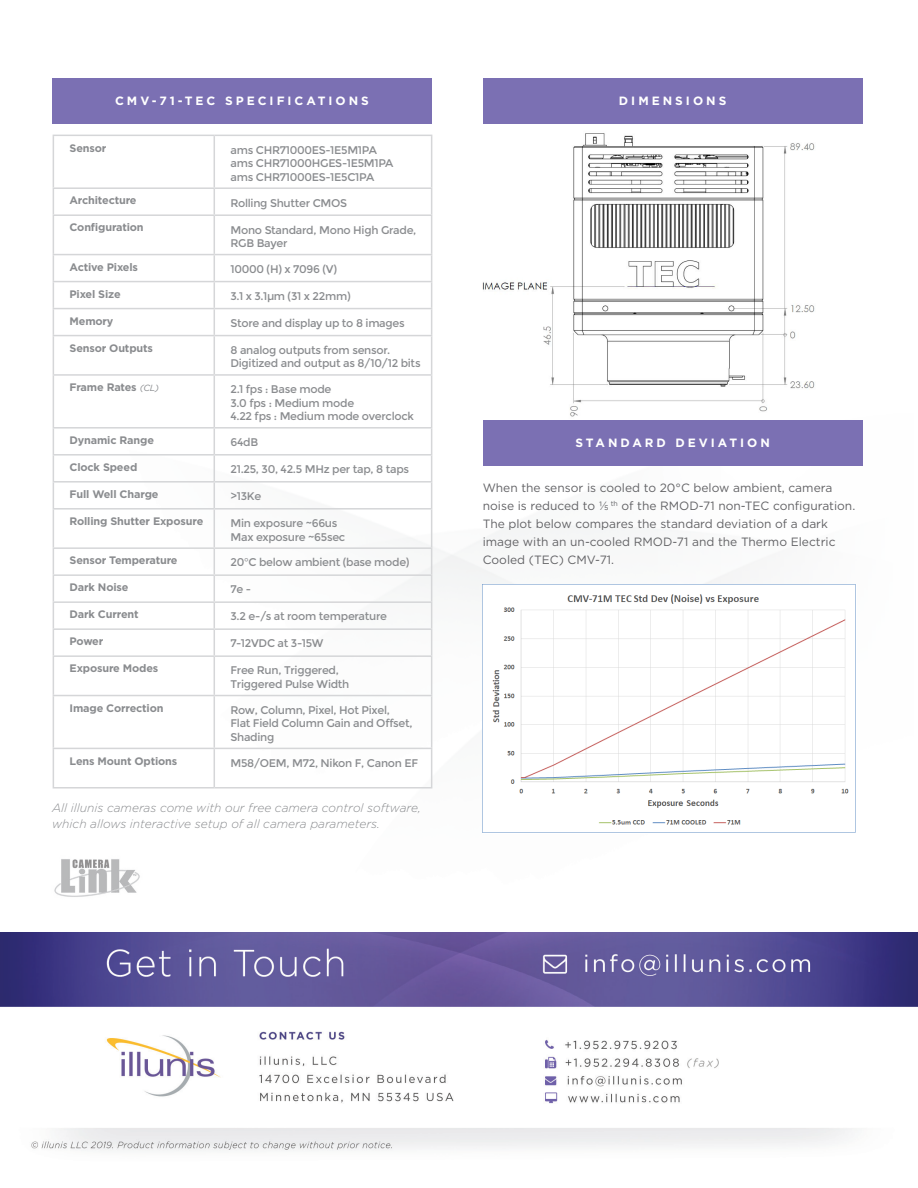
<style>
.page{position:relative;width:918px;height:1188px;background:#fff}
.page>*{position:absolute;margin:0;border:0;box-sizing:border-box;transform-origin:0 0}
.t1{font:12px/18px "Gotham";color:#636366}
.t2{font:italic 300 12px "Gotham";color:#8a8c8f}
.t3{font:700 12px "Gotham";letter-spacing:.25em;color:#fff}
.t4{font:11.1px/13.5px "Montserrat";letter-spacing:-.025em;color:#8a8c8f}
.t5{font:700 10.8px "Gotham";letter-spacing:-.015em;color:#8a8c8f}
.s1{font-weight:400;font-style:italic;font-size:9px}
</style>
<div class="page">
<img style="left:0;top:200px;width:918px;height:733px">
<img style="left:0;top:933px;width:918px;height:218px">
<img style="left:477px;top:123px;width:353px;height:303px">
<div style="left:483px;top:78px;width:380px;height:45px;background:#7b70b3"></div>
<div style="left:52px;top:78px;width:380px;height:45px;background:#7b70b3"></div>
<img style="left:51px;top:854px;width:92px;height:49px">
<div style="left:483px;top:421px;width:380px;height:45px;background:#7b70b3"></div>
<hr style="left:53px;top:135px;width:161px;height:1px;background:#d5d6d8">
<hr style="left:53px;top:136px;width:1px;height:51px;background:#d5d6d8">
<hr style="left:214px;top:135px;width:218px;height:1px;background:#d5d6d8">
<hr style="left:214px;top:136px;width:1px;height:51px;background:#d5d6d8">
<hr style="left:431px;top:136px;width:1px;height:51px;background:#d5d6d8">
<hr style="left:53px;top:187px;width:161px;height:2px;background:#d5d6d8">
<svg style="left:53px;top:189px;width:1px;height:25px"></svg>
<hr style="left:214px;top:187px;width:218px;height:2px;background:#d5d6d8">
<svg style="left:214px;top:189px;width:1px;height:25px"></svg>
<svg style="left:431px;top:189px;width:1px;height:25px"></svg>
<hr style="left:53px;top:214px;width:161px;height:2px;background:#d5d6d8">
<hr style="left:53px;top:216px;width:1px;height:38px;background:#d5d6d8">
<hr style="left:214px;top:214px;width:218px;height:2px;background:#d5d6d8">
<hr style="left:214px;top:216px;width:1px;height:38px;background:#d5d6d8">
<hr style="left:431px;top:216px;width:1px;height:38px;background:#d5d6d8">
<hr style="left:53px;top:254px;width:161px;height:1px;background:#d5d6d8">
<hr style="left:214px;top:254px;width:218px;height:1px;background:#d5d6d8">
<hr style="left:53px;top:281px;width:161px;height:1px;background:#d5d6d8">
<hr style="left:214px;top:281px;width:218px;height:1px;background:#d5d6d8">
<hr style="left:53px;top:308px;width:161px;height:1px;background:#d5d6d8">
<svg style="left:53px;top:255px;width:1px;height:80px"></svg>
<hr style="left:214px;top:308px;width:218px;height:1px;background:#d5d6d8">
<svg style="left:214px;top:255px;width:1px;height:80px"></svg>
<svg style="left:431px;top:255px;width:1px;height:80px"></svg>
<hr style="left:53px;top:335px;width:161px;height:1px;background:#d5d6d8">
<hr style="left:53px;top:336px;width:1px;height:38px;background:#d5d6d8">
<hr style="left:214px;top:335px;width:218px;height:1px;background:#d5d6d8">
<hr style="left:214px;top:336px;width:1px;height:38px;background:#d5d6d8">
<hr style="left:431px;top:336px;width:1px;height:38px;background:#d5d6d8">
<hr style="left:53px;top:374px;width:161px;height:2px;background:#d5d6d8">
<hr style="left:53px;top:376px;width:1px;height:51px;background:#d5d6d8">
<hr style="left:214px;top:374px;width:218px;height:2px;background:#d5d6d8">
<hr style="left:214px;top:376px;width:1px;height:51px;background:#d5d6d8">
<hr style="left:431px;top:376px;width:1px;height:51px;background:#d5d6d8">
<hr style="left:53px;top:427px;width:161px;height:2px;background:#d5d6d8">
<hr style="left:214px;top:427px;width:218px;height:2px;background:#d5d6d8">
<hr style="left:53px;top:454px;width:161px;height:2px;background:#d5d6d8">
<hr style="left:214px;top:454px;width:218px;height:2px;background:#d5d6d8">
<hr style="left:53px;top:481px;width:161px;height:2px;background:#d5d6d8">
<svg style="left:53px;top:429px;width:1px;height:79px"></svg>
<hr style="left:214px;top:481px;width:218px;height:2px;background:#d5d6d8">
<svg style="left:214px;top:429px;width:1px;height:79px"></svg>
<svg style="left:431px;top:429px;width:1px;height:79px"></svg>
<hr style="left:53px;top:508px;width:161px;height:2px;background:#d5d6d8">
<hr style="left:53px;top:510px;width:1px;height:37px;background:#d5d6d8">
<hr style="left:214px;top:508px;width:218px;height:2px;background:#d5d6d8">
<hr style="left:214px;top:510px;width:1px;height:37px;background:#d5d6d8">
<hr style="left:431px;top:510px;width:1px;height:37px;background:#d5d6d8">
<hr style="left:53px;top:547px;width:161px;height:2px;background:#d5d6d8">
<hr style="left:214px;top:547px;width:218px;height:2px;background:#d5d6d8">
<hr style="left:53px;top:574px;width:161px;height:2px;background:#d5d6d8">
<hr style="left:214px;top:574px;width:218px;height:2px;background:#d5d6d8">
<hr style="left:53px;top:601px;width:161px;height:2px;background:#d5d6d8">
<hr style="left:214px;top:601px;width:218px;height:2px;background:#d5d6d8">
<hr style="left:53px;top:628px;width:161px;height:2px;background:#d5d6d8">
<svg style="left:53px;top:549px;width:1px;height:106px"></svg>
<hr style="left:214px;top:628px;width:218px;height:2px;background:#d5d6d8">
<svg style="left:214px;top:549px;width:1px;height:106px"></svg>
<svg style="left:431px;top:549px;width:1px;height:106px"></svg>
<hr style="left:53px;top:655px;width:161px;height:2px;background:#d5d6d8">
<hr style="left:53px;top:657px;width:1px;height:38px;background:#d5d6d8">
<hr style="left:214px;top:655px;width:218px;height:2px;background:#d5d6d8">
<hr style="left:214px;top:657px;width:1px;height:38px;background:#d5d6d8">
<hr style="left:431px;top:657px;width:1px;height:38px;background:#d5d6d8">
<hr style="left:53px;top:695px;width:161px;height:1px;background:#d5d6d8">
<hr style="left:53px;top:696px;width:1px;height:52px;background:#d5d6d8">
<hr style="left:214px;top:695px;width:218px;height:1px;background:#d5d6d8">
<hr style="left:214px;top:696px;width:1px;height:52px;background:#d5d6d8">
<hr style="left:431px;top:696px;width:1px;height:52px;background:#d5d6d8">
<hr style="left:53px;top:748px;width:161px;height:1px;background:#d5d6d8">
<hr style="left:53px;top:749px;width:1px;height:38px;background:#d5d6d8">
<hr style="left:214px;top:748px;width:218px;height:1px;background:#d5d6d8">
<hr style="left:214px;top:749px;width:1px;height:38px;background:#d5d6d8">
<hr style="left:431px;top:749px;width:1px;height:38px;background:#d5d6d8">
<hr style="left:53px;top:787px;width:161px;height:2px;background:#d5d6d8">
<hr style="left:214px;top:787px;width:218px;height:2px;background:#d5d6d8">
<img style="left:483px;top:584px;width:373px;height:249px">
<p class="t3" style="left:115px;top:92px;width:255px">CMV-71-TEC SPECIFICATIONS</p>
<p class="t3" style="left:619px;top:92px;width:109px">DIMENSIONS</p>
<p class="t5" style="left:70px;top:141px;width:38px">Sensor</p>
<p class="t4" style="left:230px;top:143px;width:148px">ams CHR71000ES-1E5M1PA</p>
<p class="t4" style="left:230px;top:157px;width:165px">ams CHR71000HGES-1E5M1PA</p>
<p class="t4" style="left:230px;top:170px;width:145px">ams CHR71000ES-1E5C1PA</p>
<p class="t5" style="left:70px;top:193px;width:69px">Architecture</p>
<p class="t4" style="left:230px;top:196px;width:118px">Rolling Shutter CMOS</p>
<p class="t5" style="left:70px;top:220px;width:76px">Configuration</p>
<p class="t4" style="left:230px;top:223px;width:187px">Mono Standard, Mono High Grade,</p>
<p class="t4" style="left:230px;top:236px;width:59px">RGB Bayer</p>
<p class="t5" style="left:70px;top:260px;width:70px">Active Pixels</p>
<p class="t4" style="left:230px;top:262px;width:108px">10000 (H) x 7096 (V)</p>
<p class="t5" style="left:70px;top:287px;width:53px">Pixel Size</p>
<p class="t4" style="left:230px;top:289px;width:122px">3.1 x 3.1μm (31 x 22mm)</p>
<p class="t5" style="left:70px;top:314px;width:45px">Memory</p>
<p class="t4" style="left:230px;top:316px;width:176px">Store and display up to 8 images</p>
<p class="t5" style="left:70px;top:341px;width:85px">Sensor Outputs</p>
<p class="t4" style="left:230px;top:343px;width:161px">8 analog outputs from sensor.</p>
<p class="t4" style="left:230px;top:357px;width:192px">Digitized and output as 8/10/12 bits</p>
<p class="t5" style="left:70px;top:380px;width:91px">Frame Rates <span class="s1">(CL)</span></p>
<p class="t4" style="left:230px;top:383px;width:102px">2.1 fps : Base mode</p>
<p class="t4" style="left:230px;top:396px;width:125px">3.0 fps : Medium mode</p>
<p class="t4" style="left:230px;top:410px;width:185px">4.22 fps : Medium mode overclock</p>
<p class="t5" style="left:70px;top:433px;width:86px">Dynamic Range</p>
<p class="t4" style="left:230px;top:436px;width:29px">64dB</p>
<p class="t5" style="left:70px;top:460px;width:69px">Clock Speed</p>
<p class="t4" style="left:230px;top:463px;width:180px">21.25, 30, 42.5 MHz per tap, 8 taps</p>
<p class="t5" style="left:70px;top:487px;width:90px">Full Well Charge</p>
<p class="t4" style="left:230px;top:490px;width:32px">&gt;13Ke</p>
<p class="t5" style="left:70px;top:514px;width:135px">Rolling Shutter Exposure</p>
<p class="t4" style="left:230px;top:517px;width:108px">Min exposure ~66us</p>
<p class="t4" style="left:230px;top:530px;width:116px">Max exposure ~65sec</p>
<p class="t5" style="left:70px;top:553px;width:110px">Sensor Temperature</p>
<p class="t4" style="left:230px;top:556px;width:180px">20°C below ambient (base mode)</p>
<p class="t5" style="left:70px;top:580px;width:60px">Dark Noise</p>
<p class="t4" style="left:230px;top:583px;width:22px">7e -</p>
<p class="t5" style="left:70px;top:607px;width:71px">Dark Current</p>
<p class="t4" style="left:230px;top:610px;width:158px">3.2 e-/s at room temperature</p>
<p class="t5" style="left:70px;top:634px;width:35px">Power</p>
<p class="t4" style="left:230px;top:637px;width:95px">7-12VDC at 3-15W</p>
<p class="t5" style="left:70px;top:661px;width:90px">Exposure Modes</p>
<p class="t4" style="left:230px;top:664px;width:110px">Free Run, Triggered,</p>
<p class="t4" style="left:230px;top:677px;width:121px">Triggered Pulse Width</p>
<p class="t5" style="left:70px;top:701px;width:95px">Image Correction</p>
<p class="t4" style="left:230px;top:703px;width:161px">Row, Column, Pixel, Hot Pixel,</p>
<p class="t4" style="left:230px;top:717px;width:184px">Flat Field Column Gain and Offset,<br>Shading</p>
<p class="t5" style="left:70px;top:754px;width:109px">Lens Mount Options</p>
<p class="t4" style="left:230px;top:756px;width:189px">M58/OEM, M72, Nikon F, Canon EF</p>
<p class="t2" style="left:52px;top:800px;width:370px">All illunis cameras come with our free camera control software,</p>
<p class="t2" style="left:52px;top:816px;width:329px">which allows interactive setup of all camera parameters.</p>
<p class="t3" style="left:575px;top:435px;width:196px">STANDARD DEVIATION</p>
<p class="t1" style="left:483px;top:479px;width:374px">When the sensor is cooled to 20°C below ambient, camera noise is reduced to 1/5 <sup>th</sup> of the RMOD-71 non-TEC configuration.<br>The plot below compares the standard deviation of a dark image with an un-cooled RMOD-71 and the Thermo Electric Cooled (TEC) CMV-71.</p>
</div>
